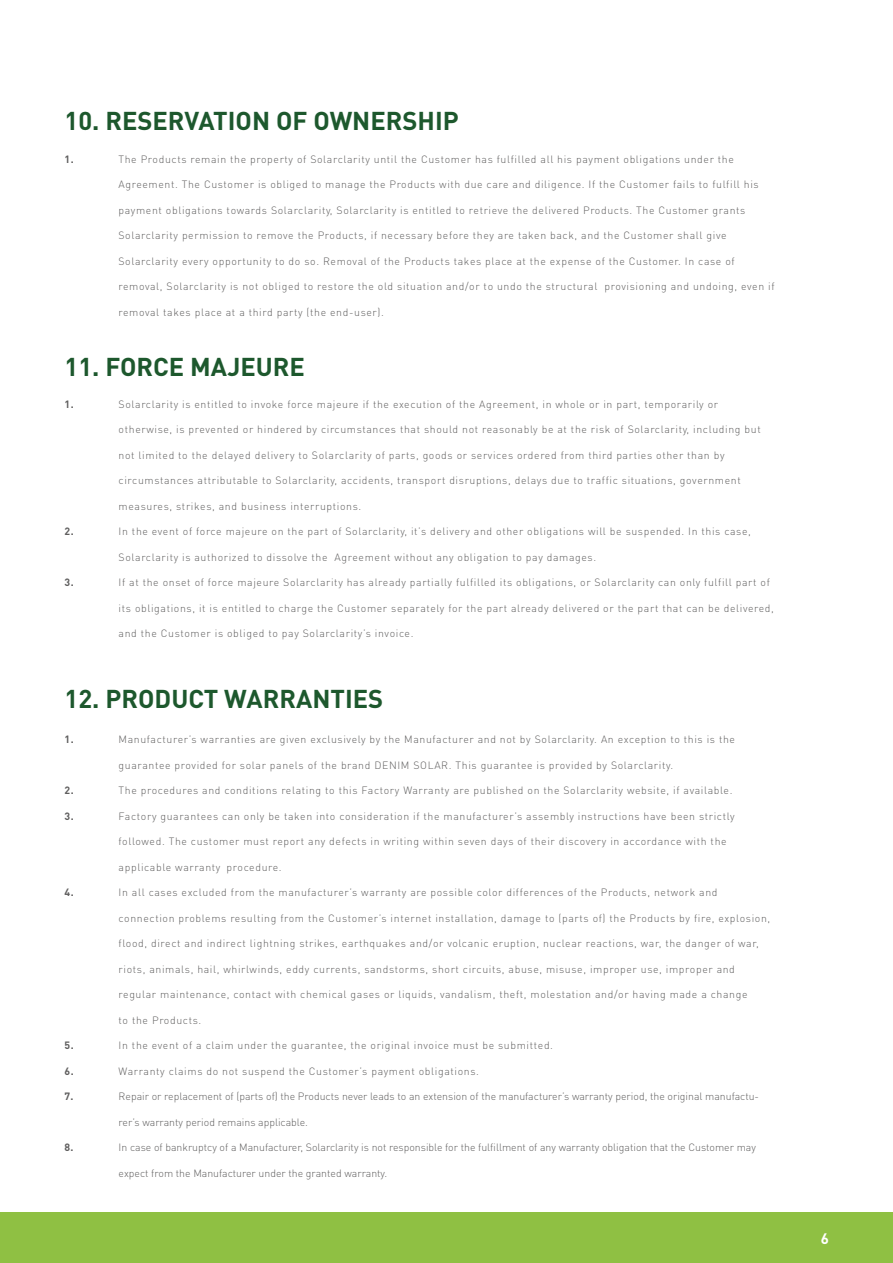
<style>
.page{position:relative;width:893px;height:1263px;background:#fff}
.page>*{position:absolute;margin:0;border:0;box-sizing:border-box;transform-origin:0 0}
.t1{font:700 25.5px "DIN Pro";color:#1d582d}
.t2{font:700 15px "DIN Pro";color:#fff}
.t3{font:300 10.5px "DIN Pro";letter-spacing:.06em;color:#5f5e5e}
.t4{font:300 10.5px "DIN Pro";color:#5f5e5e}
.t5{font:700 10.5px "DIN Pro";color:#5f5e5e}
</style>
<div class="page">
<div style="left:0;top:1213px;width:893px;height:50px;background:#8fc043"></div>
<h1 class="t1" style="left:64px;top:103px;width:396px">10. RESERVATION OF OWNERSHIP</h1>
<p class="t5" style="left:64px;top:152px;width:11px">1.</p>
<p class="t3" style="left:118px;top:152px;width:617px">The Products remain the property of Solarclarity until the Customer has fulfilled all his payment obligations under the</p>
<p class="t3" style="left:118px;top:177px;width:642px">Agreement. The Customer is obliged to manage the Products with due care and diligence. If the Customer fails to fulfill his</p>
<p class="t3" style="left:118px;top:203px;width:628px">payment obligations towards Solarclarity, Solarclarity is entitled to retrieve the delivered Products. The Customer grants</p>
<p class="t3" style="left:118px;top:228px;width:609px">Solarclarity permission to remove the Products, if necessary before they are taken back, and the Customer shall give</p>
<p class="t3" style="left:118px;top:254px;width:618px">Solarclarity every opportunity to do so. Removal of the Products takes place at the expense of the Customer. In case of</p>
<p class="t3" style="left:118px;top:279px;width:657px">removal, Solarclarity is not obliged to restore the old situation and/or to undo the structural provisioning and undoing, even if</p>
<p class="t3" style="left:118px;top:305px;width:267px">removal takes place at a third party (the end-user).</p>
<h1 class="t1" style="left:65px;top:350px;width:242px">11. FORCE MAJEURE</h1>
<p class="t5" style="left:65px;top:397px;width:11px">1.</p>
<p class="t3" style="left:119px;top:397px;width:601px">Solarclarity is entitled to invoke force majeure if the execution of the Agreement, in whole or in part, temporarily or</p>
<p class="t3" style="left:119px;top:422px;width:644px">otherwise, is prevented or hindered by circumstances that should not reasonably be at the risk of Solarclarity, including but</p>
<p class="t3" style="left:119px;top:448px;width:607px">not limited to the delayed delivery to Solarclarity of parts, goods or services ordered from third parties other than by</p>
<p class="t3" style="left:119px;top:473px;width:624px">circumstances attributable to Solarclarity, accidents, transport disruptions, delays due to traffic situations, government</p>
<p class="t3" style="left:119px;top:499px;width:244px">measures, strikes, and business interruptions.</p>
<p class="t5" style="left:65px;top:524px;width:11px">2.</p>
<p class="t3" style="left:119px;top:524px;width:634px">In the event of force majeure on the part of Solarclarity, it’s delivery and other obligations will be suspended. In this case,</p>
<p class="t3" style="left:119px;top:550px;width:479px">Solarclarity is authorized to dissolve the Agreement without any obligation to pay damages.</p>
<p class="t5" style="left:65px;top:575px;width:11px">3.</p>
<p class="t3" style="left:119px;top:575px;width:653px">If at the onset of force majeure Solarclarity has already partially fulfilled its obligations, or Solarclarity can only fulfill part of</p>
<p class="t3" style="left:119px;top:601px;width:657px">its obligations, it is entitled to charge the Customer separately for the part already delivered or the part that can be delivered,</p>
<p class="t3" style="left:119px;top:626px;width:296px">and the Customer is obliged to pay Solarclarity’s invoice.</p>
<h1 class="t1" style="left:65px;top:682px;width:320px">12. PRODUCT WARRANTIES</h1>
<p class="t5" style="left:65px;top:732px;width:11px">1.</p>
<p class="t3" style="left:119px;top:732px;width:618px">Manufacturer’s warranties are given exclusively by the Manufacturer and not by Solarclarity. An exception to this is the</p>
<p class="t3" style="left:119px;top:757px;width:556px">guarantee provided for solar panels of the brand DENIM SOLAR. This guarantee is provided by Solarclarity.</p>
<p class="t5" style="left:65px;top:783px;width:11px">2.</p>
<p class="t3" style="left:119px;top:783px;width:615px">The procedures and conditions relating to this Factory Warranty are published on the Solarclarity website, if available.</p>
<p class="t5" style="left:65px;top:808px;width:11px">3.</p>
<p class="t3" style="left:119px;top:808px;width:617px">Factory guarantees can only be taken into consideration if the manufacturer’s assembly instructions have been strictly</p>
<p class="t3" style="left:119px;top:834px;width:609px">followed. The customer must report any defects in writing within seven days of their discovery in accordance with the</p>
<p class="t3" style="left:119px;top:860px;width:165px">applicable warranty procedure.</p>
<p class="t5" style="left:65px;top:885px;width:11px">4.</p>
<p class="t3" style="left:119px;top:885px;width:600px">In all cases excluded from the manufacturer’s warranty are possible color differences of the Products, network and</p>
<p class="t3" style="left:119px;top:911px;width:653px">connection problems resulting from the Customer’s internet installation, damage to (parts of) the Products by fire, explosion,</p>
<p class="t3" style="left:119px;top:936px;width:642px">flood, direct and indirect lightning strikes, earthquakes and/or volcanic eruption, nuclear reactions, war, the danger of war,</p>
<p class="t3" style="left:119px;top:962px;width:618px">riots, animals, hail, whirlwinds, eddy currents, sandstorms, short circuits, abuse, misuse, improper use, improper and</p>
<p class="t3" style="left:119px;top:987px;width:630px">regular maintenance, contact with chemical gases or liquids, vandalism, theft, molestation and/or having made a change</p>
<p class="t3" style="left:119px;top:1013px;width:84px">to the Products.</p>
<p class="t5" style="left:65px;top:1038px;width:11px">5.</p>
<p class="t3" style="left:119px;top:1038px;width:436px">In the event of a claim under the guarantee, the original invoice must be submitted.</p>
<p class="t5" style="left:65px;top:1064px;width:11px">6.</p>
<p class="t3" style="left:119px;top:1064px;width:362px">Warranty claims do not suspend the Customer’s payment obligations.</p>
<p class="t5" style="left:65px;top:1089px;width:10px">7.</p>
<p class="t4" style="left:119px;top:1089px;width:642px">Repair or replacement of (parts of) the Products never leads to an extension of the manufacturer’s warranty period, the original manufactu-</p>
<p class="t4" style="left:119px;top:1115px;width:191px">rer’s warranty period remains applicable.</p>
<p class="t5" style="left:65px;top:1140px;width:10px">8.</p>
<p class="t4" style="left:119px;top:1140px;width:639px">In case of bankruptcy of a Manufacturer, Solarclarity is not responsible for the fulfillment of any warranty obligation that the Customer may</p>
<p class="t4" style="left:119px;top:1166px;width:270px">expect from the Manufacturer under the granted warranty.</p>
<h2 class="t2" style="left:821px;top:1228px;width:10px">6</h2>
</div>
